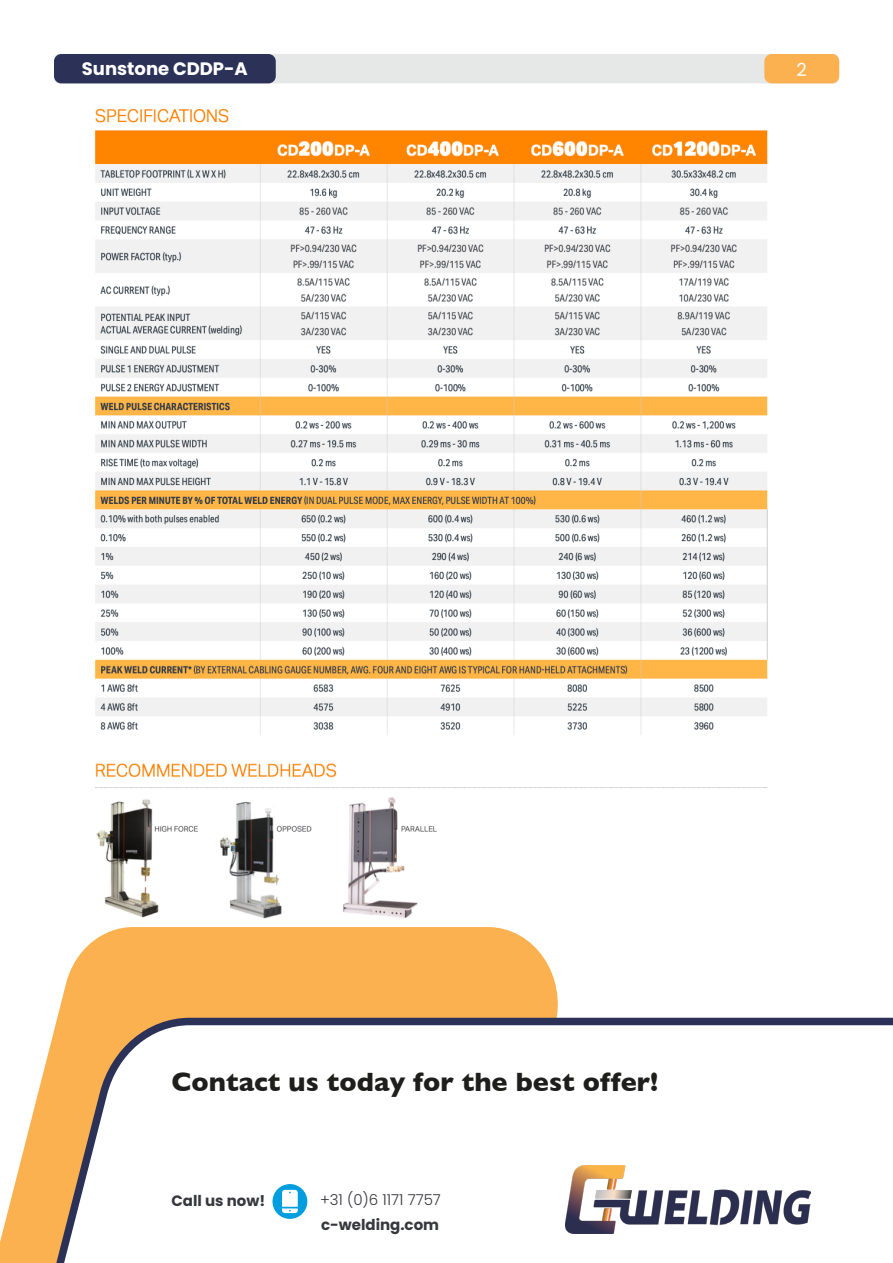
<style>
.page{position:relative;width:893px;height:1263px;background:#fff}
.page>*{position:absolute;margin:0;border:0;box-sizing:border-box;transform-origin:0 0}
.t1{font:700 27px "Gill Sans";color:#1e1e1c}
.t2{font:700 18px "Poppins";color:#fff}
.t3{font:18px "Poppins";color:#fff}
.t4{font:700 15px "Poppins";color:#36383d}
.t5{font:300 15px "Poppins";color:#36383d}
</style>
<div class="page">
<div style="left:54px;top:54px;width:785px;height:29px;background:#e6e8e8"></div>
<div style="left:54px;top:54px;width:222px;height:29px;background:#2c3157;border-radius:7px"></div>
<div style="left:764px;top:54px;width:75px;height:29px;background:#fbb150;border-radius:7px"></div>
<div style="left:58px;top:927px;width:500px;height:87px;background:#fbb150"></div>
<svg style="left:0;top:1014px;width:893px;height:249px"></svg>
<div style="left:272px;top:1184px;width:35px;height:35px;background:#009ede;border-radius:50%"></div>
<svg style="left:282px;top:1190px;width:16px;height:23px"></svg>
<img style="left:566px;top:1165px;width:245px;height:69px">
<img style="left:95px;top:108px;width:673px;height:811px">
<div style="left:627px;top:872px;width:117px;height:83px;background:#fff;border-radius:50%"></div>
<p class="t2" style="left:82px;top:58px;width:168px">Sunstone CDDP-A</p>
<p class="t3" style="left:796px;top:59px;width:12px">2</p>
<p class="t1" style="left:171px;top:1061px;width:488px">Contact us today for the best offer!</p>
<p class="t4" style="left:171px;top:1192px;width:95px">Call us now!</p>
<p class="t5" style="left:320px;top:1190px;width:122px">+31 (0)6 1171 7757</p>
<p class="t4" style="left:321px;top:1216px;width:120px">c-welding.com</p>
</div>
